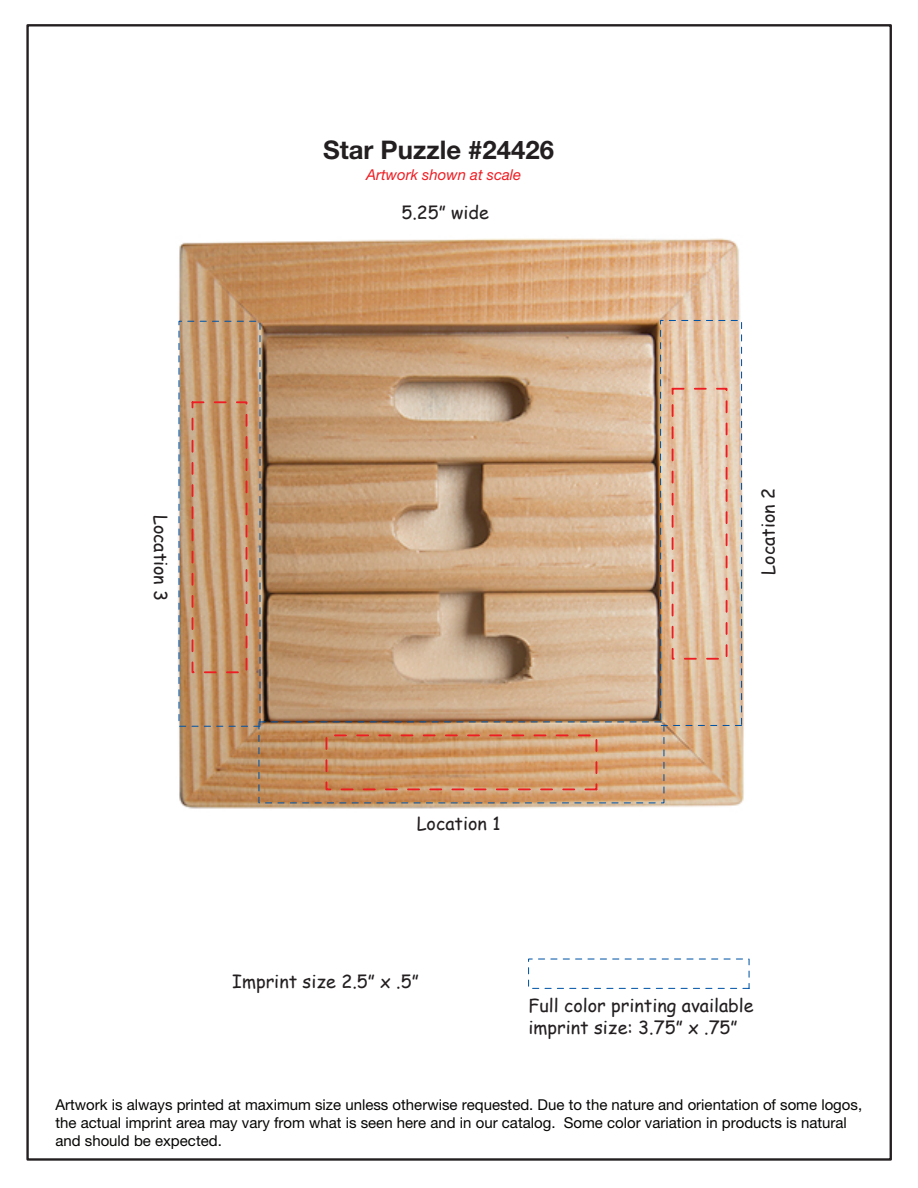
<style>
.page{position:relative;width:918px;height:1188px;background:#fff}
.page>*{position:absolute;margin:0;border:0;box-sizing:border-box;transform-origin:0 0}
.t1{font:700 25.65px "Helvetica Neue LT Pro";color:#231f20}
.t2{font:18px/21.6px "Comic Sans MS";color:#231f20}
.t3{font:15px/18px "Helvetica Neue LT Pro";color:#050504}
.t4{font:italic 15px "Helvetica Neue LT Pro";color:#ee1d23}
</style>
<div class="page">
<img style="left:178px;top:238px;width:566px;height:571px">
<div style="left:326px;top:734px;width:271px;height:56px;border:2px dashed #ee1d23"></div>
<div style="left:192px;top:401px;width:55px;height:272px;border:2px dashed #ee1d23"></div>
<div style="left:672px;top:388px;width:56px;height:272px;border:2px dashed #ee1d23"></div>
<div style="left:660px;top:320px;width:82px;height:406px;border:1px dashed #0154a6"></div>
<h1 class="t1" style="left:323px;top:134px;width:232px">Star Puzzle #24426</h1>
<p class="t4" style="left:366px;top:165px;width:157px">Artwork shown at scale</p>
<p class="t2" style="left:401px;top:201px;width:89px">5.25” wide</p>
<p class="t2" style="left:172px;top:515px;width:88px;rotate:90deg">Location 3</p>
<p class="t2" style="left:757px;top:575px;width:88px;rotate:-90deg">Location 2</p>
<p class="t2" style="left:417px;top:812px;width:85px">Location 1</p>
<p class="t2" style="left:232px;top:970px;width:188px">Imprint size 2.5” x .5”</p>
<p class="t2" style="left:529px;top:994px;width:227px">Full color printing available imprint size: 3.75” x .75”</p>
<p class="t3" style="left:55px;top:1096px;width:808px">Artwork is always printed at maximum size unless otherwise requested. Due to the nature and orientation of some logos, the actual imprint area may vary from what is seen here and in our catalog. Some color variation in products is natural and should be expected.</p>
</div>
